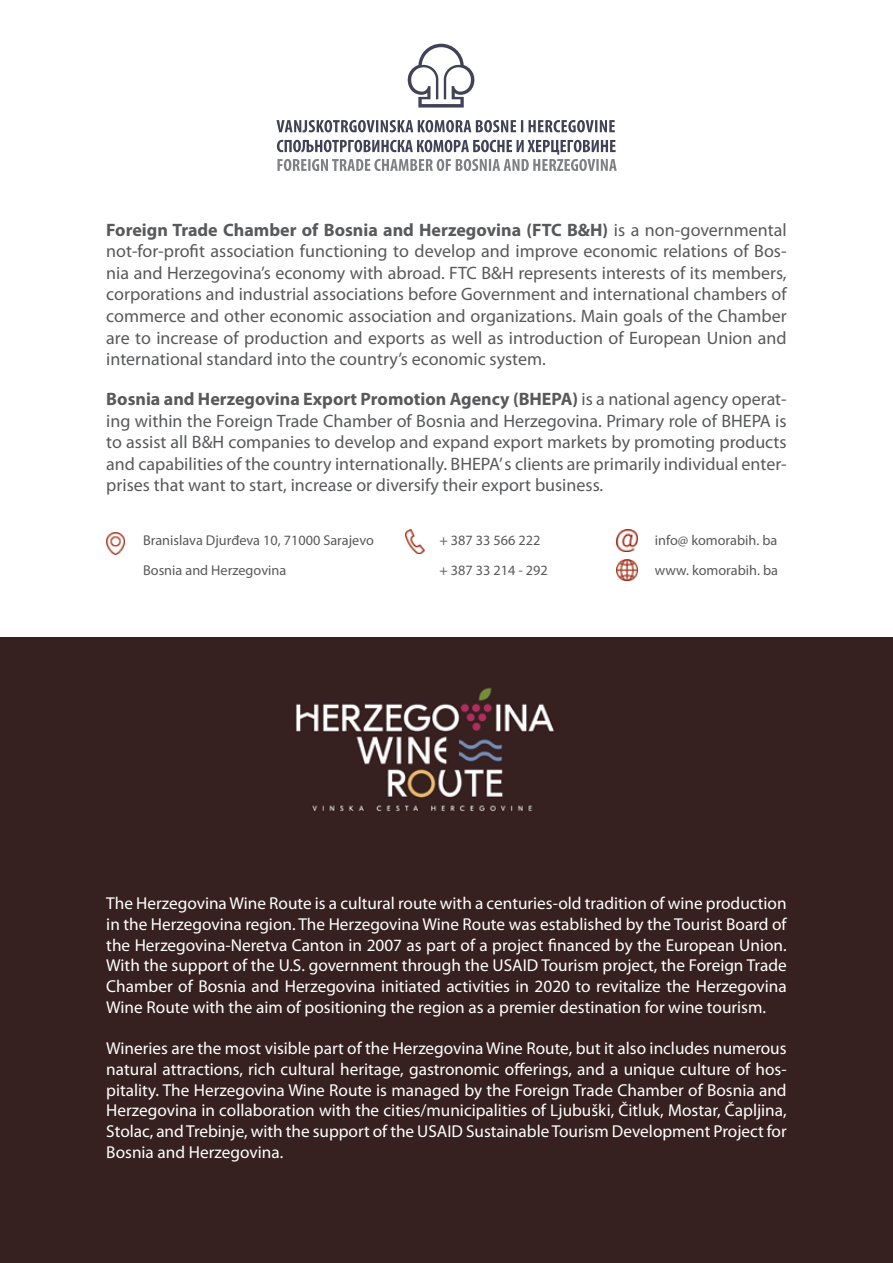
<style>
.page{position:relative;width:893px;height:1263px;background:#fff}
.page>*{position:absolute;margin:0;border:0;box-sizing:border-box;transform-origin:0 0}
.t1{font:18px/21.6px "Myriad Pro";color:#58595b;text-align:justify}
.t2{font:17.25px/20.7px "Myriad Pro";color:#fff;text-align:justify}
.t3{font:14.25px/29.8px "Myriad Pro";color:#58595b}
.s1{font-weight:700}
</style>
<div class="page">
<div style="left:0;top:638px;width:893px;height:625px;background:#372120"></div>
<img style="left:106px;top:533px;width:18px;height:22px">
<img style="left:405px;top:530px;width:19px;height:23px">
<img style="left:617px;top:530px;width:20px;height:21px">
<img style="left:617px;top:560px;width:21px;height:21px">
<svg style="left:276px;top:120px;width:339px;height:12px"></svg>
<svg style="left:277px;top:140px;width:340px;height:31px"></svg>
<svg style="left:408px;top:44px;width:66px;height:64px"></svg>
<img style="left:296px;top:687px;width:258px;height:125px">
<p class="t1" style="left:106px;top:218px;width:682px"><span class="s1">Foreign Trade Chamber of Bosnia and Herzegovina (FTC B&amp;H)</span> is a non-governmental not-for-profit association functioning to develop and improve economic relations of Bos&shy;nia and Herzegovina’s economy with abroad. FTC B&amp;H represents interests of its members, corporations and industrial associations before Government and international chambers of commerce and other economic association and organizations. Main goals of the Chamber are to increase of production and exports as well as introduction of European Union and international standard into the country’s economic system.</p>
<p class="t1" style="left:106px;top:388px;width:682px"><span class="s1">Bosnia and Herzegovina Export Promotion Agency (BHEPA)</span> is a national agency operat&shy;ing within the Foreign Trade Chamber of Bosnia and Herzegovina. Primary role of BHEPA is to assist all B&amp;H companies to develop and expand export markets by promoting products and capabilities of the country internationally. BHEPA’ s clients are primarily individual enter&shy;prises that want to start, increase or diversify their export business.</p>
<p class="t3" style="left:143px;top:525px;width:232px">Branislava Djurđeva 10, 71000 Sarajevo<br>Bosnia and Herzegovina</p>
<p class="t3" style="left:655px;top:525px;width:125px">info@ komorabih. ba www. komorabih. ba</p>
<p class="t3" style="left:439px;top:525px;width:110px">+ 387 33 566 222 + 387 33 214 - 292</p>
<p class="t2" style="left:106px;top:893px;width:682px">The Herzegovina Wine Route is a cultural route with a centuries-old tradition of wine production in the Herzegovina region. The Herzegovina Wine Route was established by the Tourist Board of the Herzegovina-Neretva Canton in 2007 as part of a project financed by the European Union.<br>With the support of the U.S. government through the USAID Tourism project, the Foreign Trade Chamber of Bosnia and Herzegovina initiated activities in 2020 to revitalize the Herzegovina Wine Route with the aim of positioning the region as a premier destination for wine tourism.</p>
<p class="t2" style="left:106px;top:1038px;width:682px">Wineries are the most visible part of the Herzegovina Wine Route, but it also includes numerous natural attractions, rich cultural heritage, gastronomic offerings, and a unique culture of hos&shy;pitality. The Herzegovina Wine Route is managed by the Foreign Trade Chamber of Bosnia and Herzegovina in collaboration with the cities/municipalities of Ljubuški, Čitluk, Mostar, Čapljina, Stolac, and Trebinje, with the support of the USAID Sustainable Tourism Development Project for Bosnia and Herzegovina.</p>
</div>
